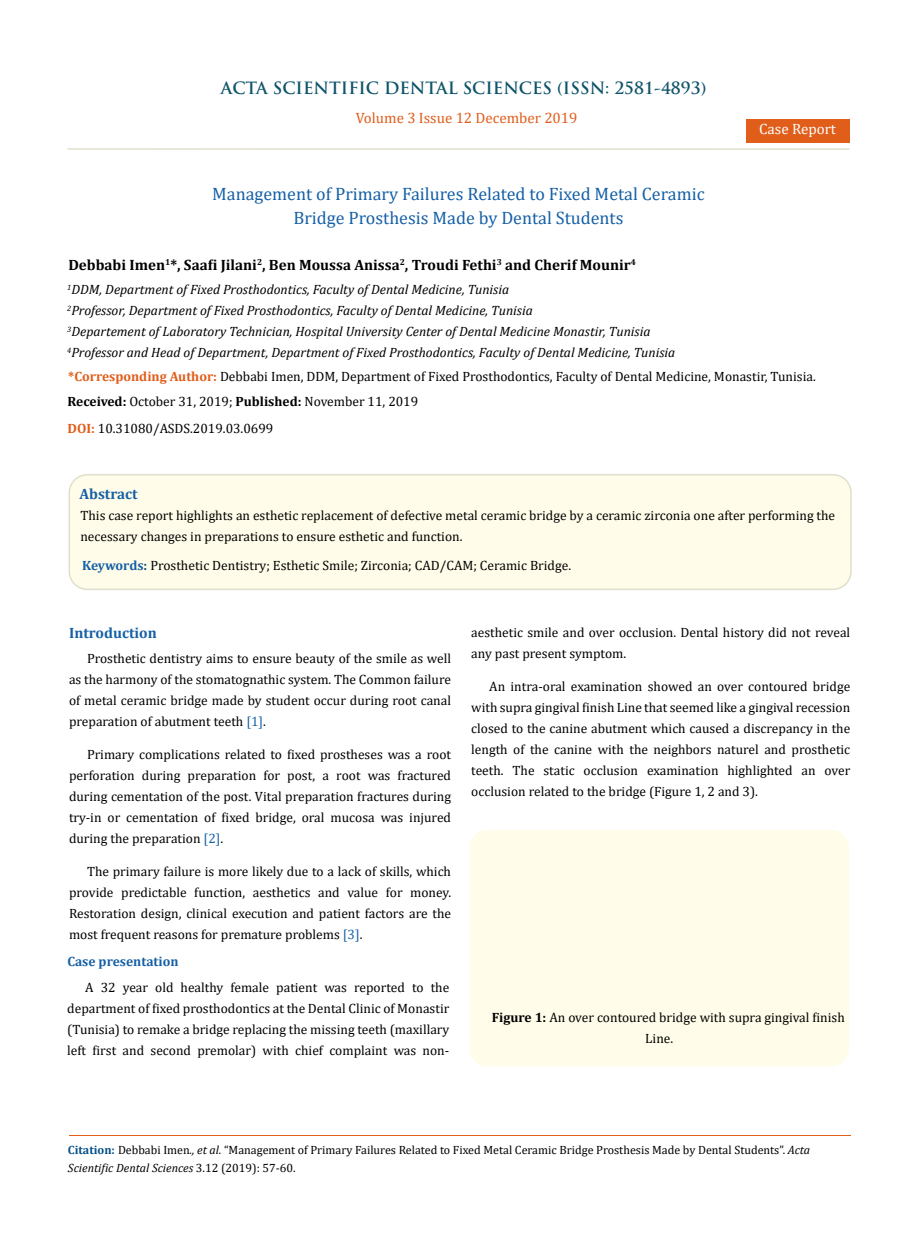
<style>
.page{position:relative;width:917px;height:1242px;background:#fff}
.page>*{position:absolute;margin:0;border:0;box-sizing:border-box;transform-origin:0 0}
.t1{font:18px/24px "Cambria";color:#1560a6;text-align:center}
.t2{font:700 16.5px "Trajan Pro";color:#0e546a}
.t3{font:700 15px "Cambria";color:#000}
.t4{font:15px "Cambria";color:#e05d1a}
.t5{font:700 15px "Cambria";color:#1560a6}
.t6{font:15px "Cambria";color:#fff}
.t7{font:13.5px/21px "Cambria";color:#000;text-align:justify}
.t8{font:italic 13.5px/21px "Cambria";color:#000}
.t9{font:700 13.5px "Cambria";color:#1560a6}
.t10{font:12px/18px "Cambria";color:#000}
.s1{font-weight:700;color:#e05d1a}
.s2{font-weight:700}
.s3{font-weight:700;color:#1560a6}
.s4{font-weight:700;color:#0e546a}
.s5{color:#1560a6}
.s6{font-weight:700;color:#035089}
.s7{font-style:italic}
</style>
<div class="page">
<div style="left:745px;top:119px;width:104px;height:23px;background:#e05d1a"></div>
<div style="left:69px;top:475px;width:782px;height:114px;background:#fffde9;border-radius:18px"></div>
<div style="left:69px;top:474px;width:782px;height:116px;border:2px solid #e0dfcd;border-radius:18px"></div>
<div style="left:470px;top:830px;width:379px;height:237px;background:#fffde9;border-radius:18px"></div>
<hr style="left:67px;top:148px;width:782px;height:2px;background:#e0dfcd">
<hr style="left:69px;top:1136px;width:781px;height:1px;background:#e05d1a">
<p class="t2" style="left:221px;top:77px;width:487px">ACTA SCIENTIFIC DENTAL SCIENCES (ISSN: 2581-4893)</p>
<p class="t4" style="left:356px;top:109px;width:223px">Volume 3 Issue 12 December 2019</p>
<p class="t6" style="left:759px;top:120px;width:78px">Case Report</p>
<h1 class="t1" style="left:212px;top:181px;width:494px">Management of Primary Failures Related to Fixed Metal Ceramic<br>Bridge Prosthesis Made by Dental Students</h1>
<p class="t3" style="left:68px;top:254px;width:569px">Debbabi Imen<sup>1</sup>*, Saafi Jilani<sup>2</sup>, Ben Moussa Anissa<sup>2</sup>, Troudi Fethi<sup>3</sup> and Cherif Mounir<sup>4</sup></p>
<p class="t8" style="left:67px;top:279px;width:609px"><sup>1</sup>DDM, Department of Fixed Prosthodontics, Faculty of Dental Medicine, Tunisia<br><sup>2</sup>Professor, Department of Fixed Prosthodontics, Faculty of Dental Medicine, Tunisia<br><sup>3</sup>Departement of Laboratory Technician, Hospital University Center of Dental Medicine Monastir, Tunisia <sup>4</sup>Professor and Head of Department, Department of Fixed Prosthodontics, Faculty of Dental Medicine, Tunisia</p>
<p class="t7" style="left:68px;top:366px;width:749px"><span class="s1">*Corresponding Author:</span> Debbabi Imen, DDM, Department of Fixed Prosthodontics, Faculty of Dental Medicine, Monastir, Tunisia.</p>
<p class="t7" style="left:67px;top:391px;width:352px"><span class="s2">Received:</span> October 31, 2019; <span class="s2">Published:</span> November 11, 2019</p>
<p class="t7" style="left:67px;top:418px;width:207px"><span class="s1">DOI:</span> 10.31080/ASDS.2019.03.0699</p>
<p class="t5" style="left:80px;top:483px;width:60px">Abstract</p>
<p class="t7" style="left:80px;top:505px;width:756px">This case report highlights an esthetic replacement of defective metal ceramic bridge by a ceramic zirconia one after performing the necessary changes in preparations to ensure esthetic and function.</p>
<p class="t7" style="left:82px;top:555px;width:490px"><span class="s3">Keywords</span><span class="s4">:</span> Prosthetic Dentistry; Esthetic Smile; Zirconia; CAD/CAM; Ceramic Bridge.</p>
<p class="t5" style="left:69px;top:623px;width:89px">Introduction</p>
<p class="t7" style="left:69px;top:648px;width:383px;text-indent:18px">Prosthetic dentistry aims to ensure beauty of the smile as well as the harmony of the stomatognathic system. The Common failure of metal ceramic bridge made by student occur during root canal preparation of abutment teeth <span class="s5">[1]</span>.</p>
<p class="t7" style="left:69px;top:744px;width:383px;text-indent:18px">Primary complications related to fixed prostheses was a root perforation during preparation for post, a root was fractured during cementation of the post. Vital preparation fractures during try-in or cementation of fixed bridge, oral mucosa was injured during the preparation <span class="s5">[2]</span>.</p>
<p class="t7" style="left:69px;top:861px;width:383px;text-indent:18px">The primary failure is more likely due to a lack of skills, which provide predictable function, aesthetics and value for money.<br>Restoration design, clinical execution and patient factors are the most frequent reasons for premature problems <span class="s5">[3]</span>.</p>
<p class="t9" style="left:67px;top:952px;width:113px">Case presentation</p>
<p class="t7" style="left:67px;top:977px;width:383px;text-indent:18px">A 32 year old healthy female patient was reported to the department of fixed prosthodontics at the Dental Clinic of Monastir (Tunisia) to remake a bridge replacing the missing teeth (maxillary left first and second premolar) with chief complaint was non-</p>
<p class="t7" style="left:471px;top:622px;width:380px">aesthetic smile and over occlusion. Dental history did not reveal any past present symptom.</p>
<p class="t7" style="left:471px;top:676px;width:380px;text-indent:18px">An intra-oral examination showed an over contoured bridge with supra gingival finish Line that seemed like a gingival recession closed to the canine abutment which caused a discrepancy in the length of the canine with the neighbors naturel and prosthetic teeth. The static occlusion examination highlighted an over occlusion related to the bridge (Figure 1, 2 and 3).</p>
<p class="t7" style="left:645px;top:1007px;width:201px;text-indent:-154px"><span class="s2">Figure 1:</span> An over contoured bridge with supra gingival finish<br>Line.</p>
<p class="t10" style="left:68px;top:1141px;width:743px"><span class="s6">Citation:</span> Debbabi Imen<span class="s7">., et al.</span> “Management of Primary Failures Related to Fixed Metal Ceramic Bridge Prosthesis Made by Dental Students”. <span class="s7">Acta<br>Scientific Dental Sciences</span> 3.12 (2019): 57-60.</p>
</div>
